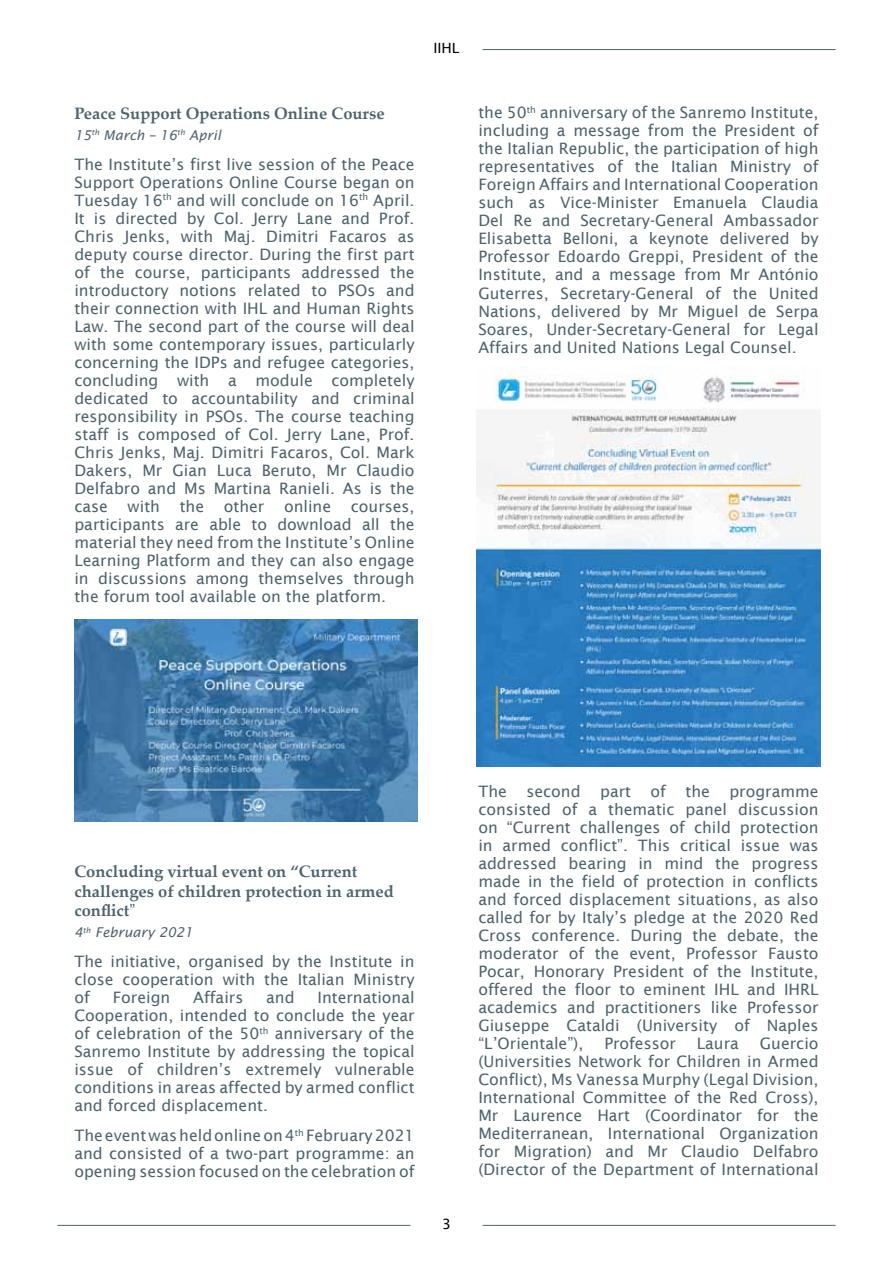
<style>
.page{position:relative;width:893px;height:1263px;background:#fff}
.page>*{position:absolute;margin:0;border:0;box-sizing:border-box;transform-origin:0 0}
.t1{font:700 16.5px/19.5px "Palatino Linotype";color:#4e636d}
.t2{font:15.75px/18px "Lucida Sans";color:#4e636d;text-align:justify}
.t3{font:14.1px "Lucida Sans";color:#000}
.t4{font:italic 13.5px "Lucida Sans";color:#4e636d}
.s1{font-family:"Lucida Sans";font-weight:400;font-size:15.75px}
</style>
<div class="page">
<img style="left:74px;top:620px;width:344px;height:201px">
<img style="left:477px;top:366px;width:343px;height:400px">
<hr style="left:483px;top:49px;width:353px;height:1px;background:#4e636d">
<hr style="left:483px;top:1225px;width:353px;height:1px;background:#4e636d">
<hr style="left:57px;top:1225px;width:353px;height:1px;background:#4e636d">
<p class="t3" style="left:433px;top:40px;width:28px">IIHL</p>
<p class="t1" style="left:74px;top:103px;width:312px">Peace Support Operations Online Course</p>
<p class="t4" style="left:74px;top:127px;width:148px">15<sup>th</sup> March – 16<sup>th</sup> April</p>
<p class="t2" style="left:74px;top:155px;width:342px">The Institute’s first live session of the Peace Support Operations Online Course began on Tuesday 16<sup>th</sup> and will conclude on 16<sup>th</sup> April.<br>It is directed by Col. Jerry Lane and Prof.<br>Chris Jenks, with Maj. Dimitri Facaros as deputy course director. During the first part of the course, participants addressed the introductory notions related to PSOs and their connection with IHL and Human Rights Law. The second part of the course will deal with some contemporary issues, particularly concerning the IDPs and refugee categories, concluding with a module completely dedicated to accountability and criminal responsibility in PSOs. The course teaching staff is composed of Col. Jerry Lane, Prof.<br>Chris Jenks, Maj. Dimitri Facaros, Col. Mark Dakers, Mr Gian Luca Beruto, Mr Claudio Delfabro and Ms Martina Ranieli. As is the case with the other online courses, participants are able to download all the material they need from the Institute’s Online Learning Platform and they can also engage in discussions among themselves through the forum tool available on the platform.</p>
<p class="t2" style="left:478px;top:104px;width:342px">the 50<sup>th</sup> anniversary of the Sanremo Institute, including a message from the President of the Italian Republic, the participation of high representatives of the Italian Ministry of Foreign Affairs and International Cooperation such as Vice-Minister Emanuela Claudia Del Re and Secretary-General Ambassador Elisabetta Belloni, a keynote delivered by Professor Edoardo Greppi, President of the Institute, and a message from Mr António Guterres, Secretary-General of the United Nations, delivered by Mr Miguel de Serpa Soares, Under-Secretary-General for Legal Affairs and United Nations Legal Counsel.</p>
<p class="t1" style="left:74px;top:861px;width:321px">Concluding virtual event on “Current challenges of children protection in armed conflict<span class="s1">”</span></p>
<p class="t4" style="left:74px;top:925px;width:120px">4<sup>th</sup> February 2021</p>
<p class="t2" style="left:74px;top:953px;width:342px">The initiative, organised by the Institute in close cooperation with the Italian Ministry of</p>
<p class="t2" style="left:113px;top:989px;width:59px">Foreign</p>
<p class="t2" style="left:193px;top:989px;width:52px">Affairs</p>
<p class="t2" style="left:266px;top:989px;width:30px">and</p>
<p class="t2" style="left:74px;top:989px;width:342px;text-indent:243px">International Cooperation, intended to conclude the year of celebration of the 50<sup>th</sup> anniversary of the Sanremo Institute by addressing the topical issue of children’s extremely vulnerable conditions in areas affected by armed conflict and forced displacement.</p>
<p class="t2" style="left:74px;top:1127px;width:342px">The event was held online on 4<sup>th</sup> February 2021 and consisted of a two-part programme: an opening session focused on the celebration of</p>
<p class="t3" style="left:442px;top:1216px;width:10px">3</p>
<p class="t2" style="left:478px;top:782px;width:342px">The second part of the programme consisted of a thematic panel discussion on “Current challenges of child protection in armed conflict”. This critical issue was addressed bearing in mind the progress made in the field of protection in conflicts and forced displacement situations, as also called for by Italy’s pledge at the 2020 Red Cross conference. During the debate, the moderator of the event, Professor Fausto Pocar, Honorary President of the Institute, offered the floor to eminent IHL and IHRL academics and practitioners like Professor Giuseppe Cataldi (University of Naples “L’Orientale”),</p>
<p class="t2" style="left:604px;top:1034px;width:73px">Professor</p>
<p class="t2" style="left:697px;top:1034px;width:44px">Laura</p>
<p class="t2" style="left:478px;top:1034px;width:342px;text-indent:281px">Guercio (Universities Network for Children in Armed Conflict), Ms Vanessa Murphy (Legal Division, International Committee of the Red Cross), Mr Laurence Hart (Coordinator for the Mediterranean, International Organization for Migration) and Mr Claudio Delfabro (Director of the Department of International</p>
</div>
